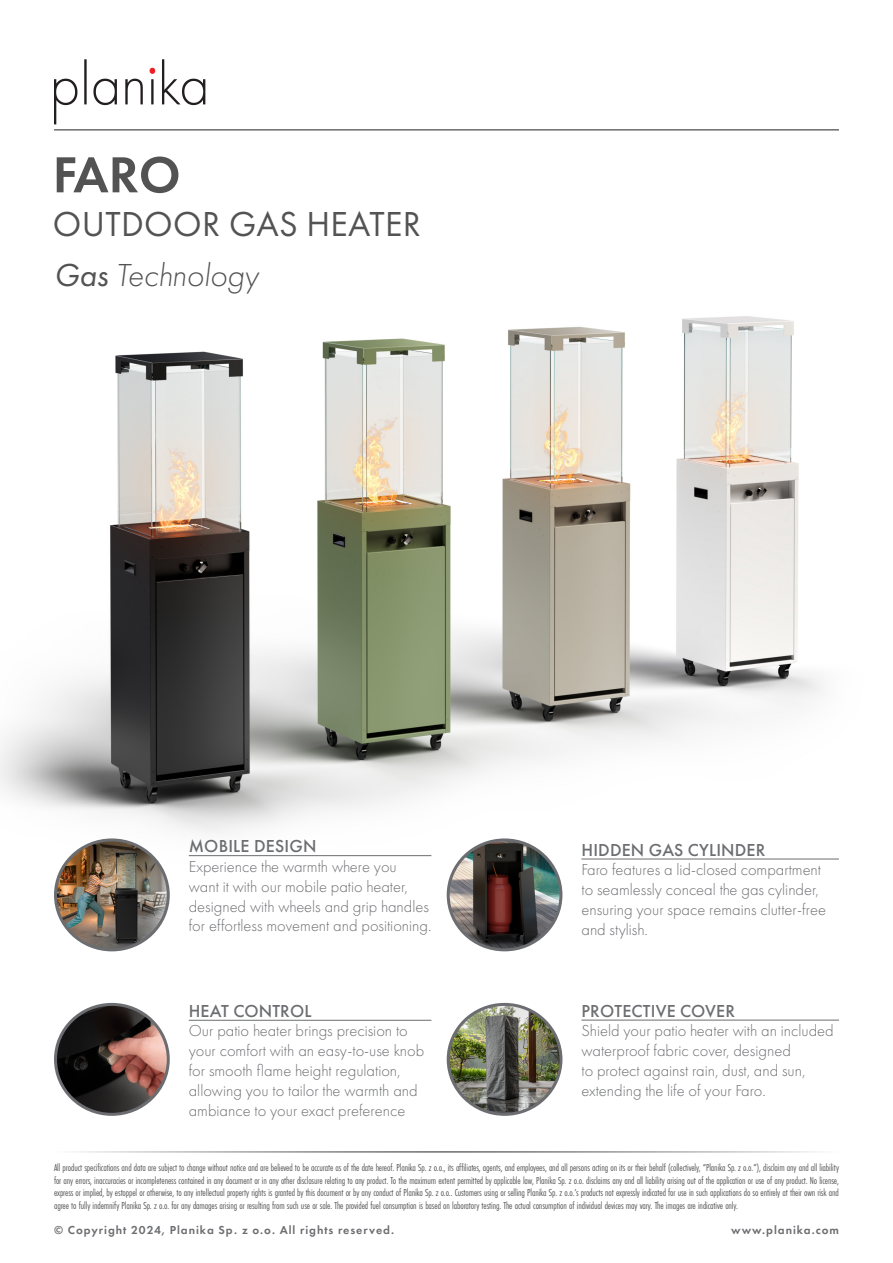
<style>
.page{position:relative;width:893px;height:1263px;background:#fff}
.page>*{position:absolute;margin:0;border:0;box-sizing:border-box;transform-origin:0 0}
.FIREPLACE{font:600 52.5px "Futura PT";color:#535353}
.t1{font:36px "Futura PT";letter-spacing:.01em;color:#535353}
.t2{font:italic 300 33px "Futura PT";color:#535353}
.spis_treści_2{font:500 18px "Futura PT";letter-spacing:.01em;color:#6c6d70}
.t3{font:300 16.5px/19.8px "Futura PT";color:#6c6d70}
.t4{font:600 12px "Futura PT";letter-spacing:.08em;color:#6c6d70}
.t5{font:10.5px/12.6px "Futura PT Cond";letter-spacing:-.01em;color:#535353;text-align:justify}
.s1{font-weight:400}
</style>
<div class="page">
<hr style="left:54px;top:1152px;width:785px;height:1px;background:#231f20">
<svg style="left:54px;top:59px;width:151px;height:65px"></svg>
<hr style="left:54px;top:130px;width:785px;height:1px;background:#231f20">
<img style="left:0;top:316px;width:839px;height:594px">
<img style="left:56px;top:840px;width:112px;height:110px">
<div style="left:54px;top:838px;width:116px;height:113px;border:3px solid #6c6d70;border-radius:50%"></div>
<img style="left:56px;top:1004px;width:112px;height:110px">
<div style="left:54px;top:1003px;width:116px;height:113px;border:3px solid #6c6d70;border-radius:50%"></div>
<hr style="left:189px;top:855px;width:242px;height:1px;background:#6c6d70">
<hr style="left:189px;top:1020px;width:242px;height:1px;background:#6c6d70">
<hr style="left:581px;top:859px;width:258px;height:1px;background:#6c6d70">
<img style="left:448px;top:840px;width:113px;height:110px">
<div style="left:447px;top:838px;width:115px;height:113px;border:3px solid #6c6d70;border-radius:50%"></div>
<img style="left:448px;top:1004px;width:113px;height:110px">
<div style="left:447px;top:1003px;width:115px;height:113px;border:3px solid #6c6d70;border-radius:50%"></div>
<hr style="left:581px;top:1020px;width:258px;height:1px;background:#6c6d70">
<p class="FIREPLACE" style="left:53px;top:142px;width:129px">FARO</p>
<p class="t1" style="left:53px;top:202px;width:369px">OUTDOOR GAS HEATER</p>
<p class="t2" style="left:54px;top:257px;width:206px"><span class="s1">Gas</span> Technology</p>
<p class="spis_treści_2" style="left:189px;top:835px;width:129px">MOBILE DESIGN</p>
<p class="t3" style="left:189px;top:857px;width:244px">Experience the warmth where you<br>want it with our mobile patio heater, designed with wheels and grip handles for effortless movement and positioning.</p>
<p class="spis_treści_2" style="left:189px;top:1000px;width:124px">HEAT CONTROL</p>
<p class="t3" style="left:189px;top:1021px;width:237px">Our patio heater brings precision to your comfort with an easy-to-use knob for smooth flame height regulation, allowing you to tailor the warmth and ambiance to your exact preference</p>
<p class="spis_treści_2" style="left:581px;top:839px;width:185px">HIDDEN GAS CYLINDER</p>
<p class="t3" style="left:581px;top:860px;width:246px">Faro features a lid-closed compartment to seamlessly conceal the gas cylinder, ensuring your space remains clutter-free and stylish.</p>
<p class="spis_treści_2" style="left:581px;top:1000px;width:155px">PROTECTIVE COVER</p>
<p class="t3" style="left:581px;top:1021px;width:254px">Shield your patio heater with an included waterproof fabric cover, designed<br>to protect against rain, dust, and sun, extending the life of your Faro.</p>
<p class="t5" style="left:54px;top:1161px;width:786px">All product specifications and data are subject to change without notice and are believed to be accurate as of the date hereof. Planika Sp. z o.o., its affiliates, agents, and employees, and all persons acting on its or their behalf (collectively, “Planika Sp. z o.o.”), disclaim any and all liability for any errors, inaccuracies or incompleteness contained in any document or in any other disclosure relating to any product. To the maximum extent permitted by applicable law, Planika Sp. z o.o. disclaims any and all liability arising out of the application or use of any product. No license, express or implied, by estoppel or otherwise, to any intellectual property rights is granted by this document or by any conduct of Planika Sp. z o.o.. Customers using or selling Planika Sp. z o.o.’s products not expressly indicated for use in such applications do so entirely at their own risk and agree to fully indemnify Planika Sp. z o.o. for any damages arising or resulting from such use or sale. The provided fuel consumption is based on laboratory testing. The actual consumption of individual devices may vary. The images are indicative only.</p>
<p class="t4" style="left:54px;top:1223px;width:342px">© Copyright 2024, Planika Sp. z o.o. All rights reserved.</p>
<p class="t4" style="left:731px;top:1223px;width:109px">www.planika.com</p>
</div>
